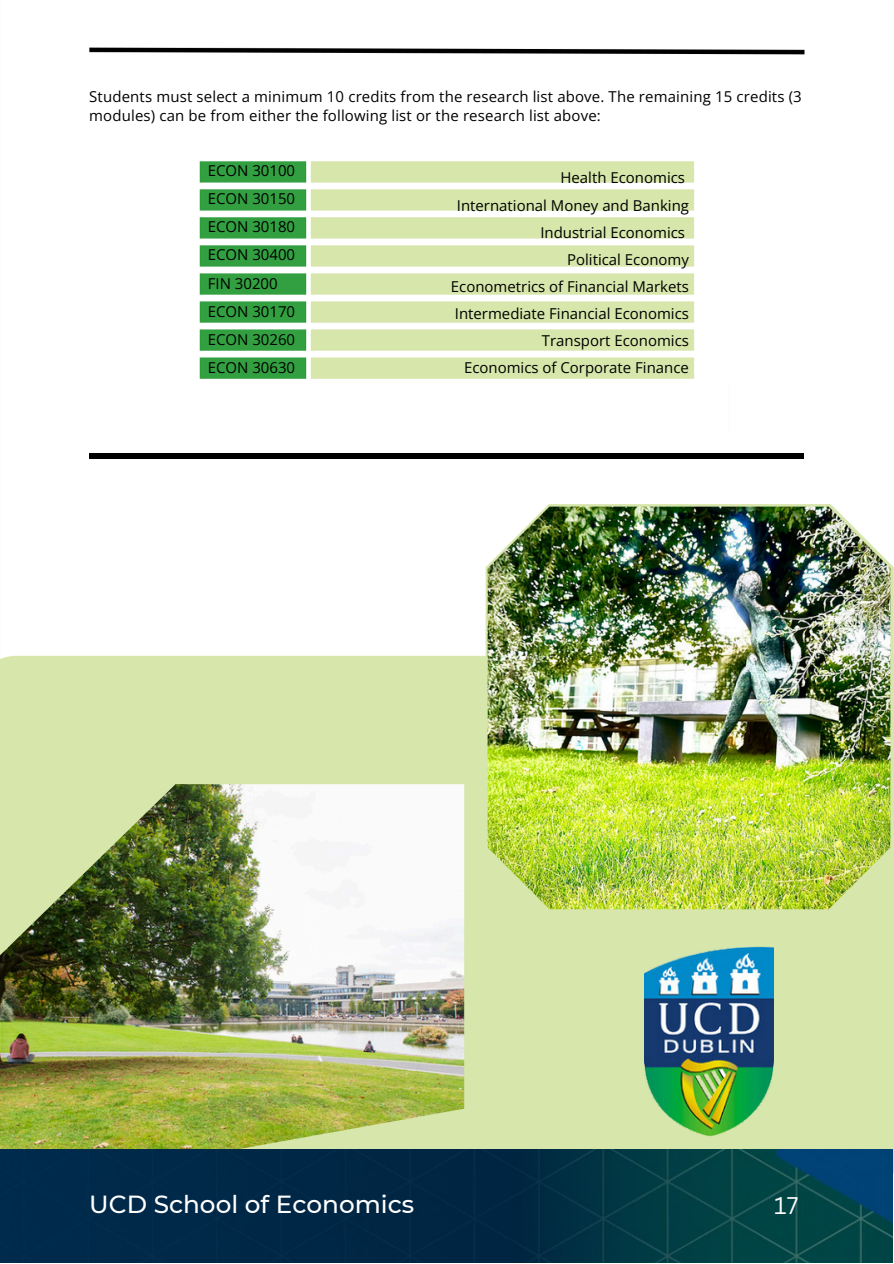
<style>
.page{position:relative;width:894px;height:1264px;background:#fff}
.page>*{position:absolute;margin:0;border:0;box-sizing:border-box;transform-origin:0 0}
.t1{font:500 24.75px "Montserrat";color:#fff}
.t2{font:23.4px "Canva Sans";color:#fff}
.t3{font:15px/28.2px "Open Sans";color:#000}
</style>
<div class="page">
<img style="left:0;top:47px;width:893px;height:1216px">
<img style="left:487px;top:506px;width:403px;height:403px">
<img style="left:0;top:784px;width:464px;height:364px">
<img style="left:0;top:1148px;width:892px;height:114px">
<img style="left:644px;top:946px;width:129px;height:190px">
<div style="left:89px;top:452px;width:714px;height:6px;background:#000"></div>
<img style="left:163px;top:384px;width:567px;height:49px">
<p class="t3" style="left:89px;top:86px;width:714px;line-height:19.2px">Students must select a minimum 10 credits from the research list above. The remaining 15 credits (3 modules) can be from either the following list or the research list above:</p>
<p class="t3" style="left:208px;top:156px;width:89px">ECON 30100<br>ECON 30150<br>ECON 30180<br>ECON 30400<br>FIN 30200<br>ECON 30170<br>ECON 30260<br>ECON 30630</p>
<p class="t3" style="left:560px;top:163px;width:126px">Health Economics</p>
<p class="t3" style="left:456px;top:191px;width:233px;line-height:27px;text-align:right">International Money and Banking<br>Industrial Economics</p>
<p class="t3" style="left:567px;top:245px;width:123px">Political Economy</p>
<p class="t3" style="left:451px;top:272px;width:239px;line-height:27px;text-align:right">Econometrics of Financial Markets<br>Intermediate Financial Economics<br>Transport Economics</p>
<p class="t3" style="left:464px;top:353px;width:226px">Economics of Corporate Finance</p>
<p class="t1" style="left:89px;top:1189px;width:326px">UCD School of Economics</p>
<h1 class="t2" style="left:774px;top:1188px;width:26px">17</h1>
</div>
